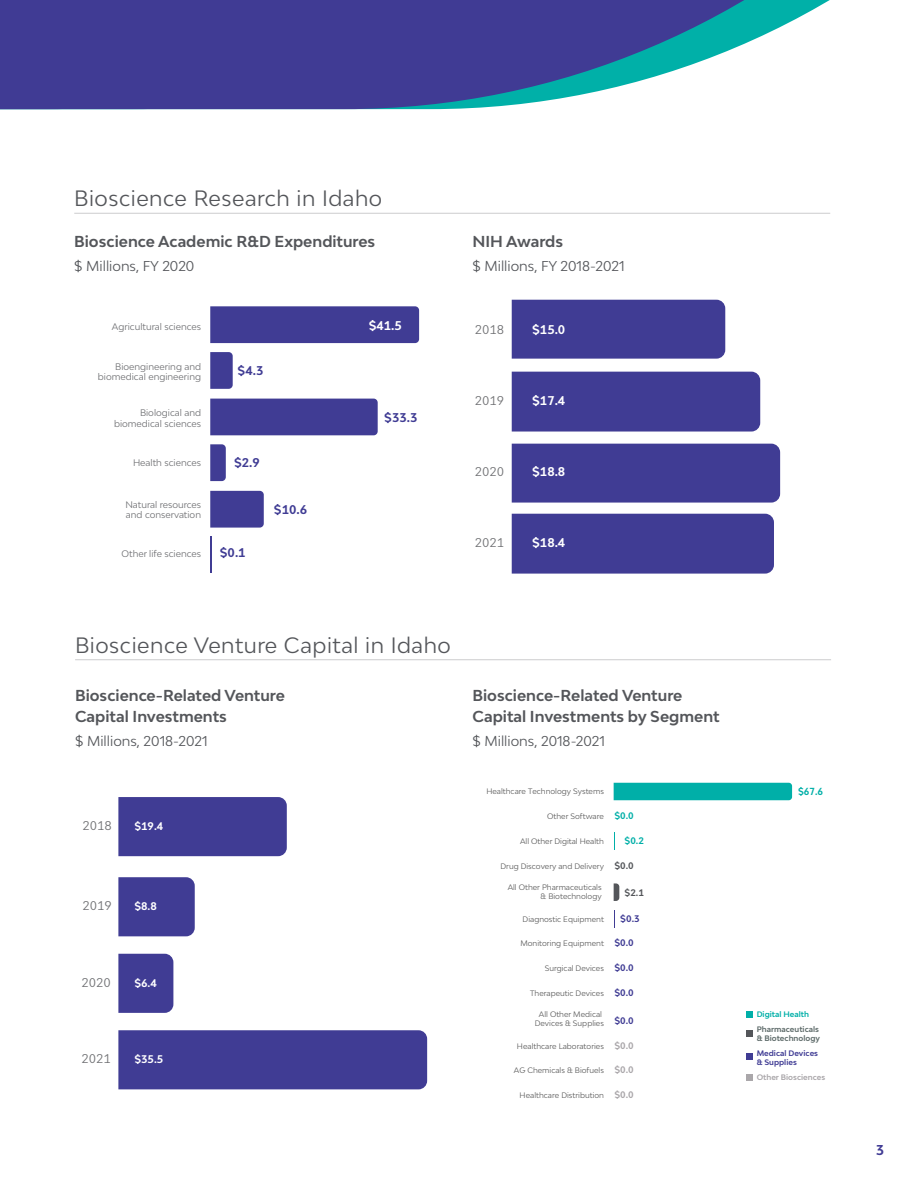
<style>
.page{position:relative;width:918px;height:1188px;background:#fff}
.page>*{position:absolute;margin:0;border:0;box-sizing:border-box;transform-origin:0 0}
.t1{font:21px "Bw Modelica";letter-spacing:.025em;color:#54565a}
.t2{font:700 15px/21px "Bw Modelica";color:#54565a}
.t3{font:13.5px "Bw Modelica";color:#54565a}
.t4{font:700 13.5px "Bw Modelica";color:#403b94}
.t5{font:12px "Bw Modelica";color:#6e6f72}
.t6{font:700 12px "Bw Modelica";color:#fff}
.t7{font:700 12px "Bw Modelica";color:#403c94}
.t8{font:700 10.5px "Bw Modelica";color:#fff}
.t9{font:700 9.6px "Bw Modelica";color:#00afa8;scale:.93 1}
.t10{font:9px/10.8px "Bw Modelica";color:#6e6f72;text-align:right}
.t11{font:700 9px "Bw Modelica";color:#403c94}
.t12{font:700 9px "Bw Modelica";color:#aaa7aa}
.t13{font:700 9px "Bw Modelica";color:#54565a}
.t14{font:700 9px "Bw Modelica";color:#00afa8}
.t15{font:7.5px/9px "Bw Modelica";color:#5a5a5a;text-align:center}
.t16{font:700 7.5px/9px "Bw Modelica";color:#5e6b6a}
.t17{font:700 7.5px/9px "Bw Modelica";color:#403c94}
.t18{font:700 7.5px "Bw Modelica";color:#aaa7aa}
.t19{font:700 7.5px "Bw Modelica";color:#00afa8}
.s1{font-weight:700;font-size:9px;color:#00afa8}
</style>
<div class="page">
<svg style="left:0;top:0;width:830px;height:109px;fill:#403b94"></svg>
<hr style="left:74px;top:213px;width:756px;height:1px;background:#ccccce">
<hr style="left:75px;top:659px;width:756px;height:1px;background:#ccccce">
<div style="left:118px;top:1030px;width:309px;height:59px;background:#403c94"></div>
<div style="left:118px;top:954px;width:55px;height:59px;background:#403c94"></div>
<div style="left:118px;top:877px;width:77px;height:59px;background:#403c94"></div>
<div style="left:118px;top:797px;width:169px;height:59px;background:#403c94"></div>
<svg style="left:614px;top:832px;width:1px;height:18px"></svg>
<svg style="left:614px;top:910px;width:1px;height:17px"></svg>
<div style="left:614px;top:783px;width:178px;height:17px;background:#00afa8"></div>
<svg style="left:614px;top:883px;width:5px;height:18px"></svg>
<div style="left:746px;top:1011px;width:7px;height:7px;background:#00afa8"></div>
<div style="left:746px;top:1030px;width:7px;height:7px;background:#54565a"></div>
<div style="left:746px;top:1053px;width:7px;height:7px;background:#403c94"></div>
<div style="left:746px;top:1074px;width:7px;height:7px;background:#aaa7aa"></div>
<svg style="left:512px;top:300px;width:268px;height:274px;fill:#403c94"></svg>
<div style="left:210px;top:306px;width:209px;height:37px;background:#403c94"></div>
<hr style="left:210px;top:537px;width:2px;height:36px;background:#403c94">
<div style="left:210px;top:491px;width:54px;height:37px;background:#403c94"></div>
<svg style="left:210px;top:444px;width:16px;height:37px"></svg>
<div style="left:210px;top:399px;width:168px;height:36px;background:#403c94"></div>
<svg style="left:210px;top:352px;width:23px;height:37px"></svg>
<h1 class="t1" style="left:74px;top:185px;width:310px">Bioscience Research in Idaho</h1>
<h2 class="t2" style="left:74px;top:231px;width:303px">Bioscience Academic R&amp;D Expenditures</h2>
<h3 class="t3" style="left:74px;top:258px;width:122px">$ Millions, FY 2020</h3>
<p class="t10" style="left:112px;top:321px;width:91px">Agricultural sciences</p>
<p class="t10" style="left:98px;top:361px;width:105px">Bioengineering and biomedical engineering</p>
<p class="t10" style="left:114px;top:407px;width:89px">Biological and biomedical sciences</p>
<p class="t10" style="left:133px;top:457px;width:70px">Health sciences</p>
<p class="t10" style="left:125px;top:499px;width:77px;text-align:left">Natural resources and conservation</p>
<p class="t10" style="left:122px;top:548px;width:81px">Other life sciences</p>
<h3 class="t7" style="left:238px;top:363px;width:27px">$4.3</h3>
<h3 class="t7" style="left:234px;top:454px;width:27px">$2.9</h3>
<h3 class="t7" style="left:220px;top:545px;width:27px">$0.1</h3>
<h3 class="t7" style="left:274px;top:502px;width:35px">$10.6</h3>
<h3 class="t6" style="left:369px;top:318px;width:35px">$41.5</h3>
<h3 class="t7" style="left:384px;top:410px;width:35px">$33.3</h3>
<h2 class="t2" style="left:472px;top:231px;width:92px">NIH Awards</h2>
<h3 class="t3" style="left:472px;top:258px;width:154px">$ Millions, FY 2018-2021</h3>
<h3 class="t5" style="left:475px;top:321px;width:31px">2018</h3>
<h3 class="t6" style="left:532px;top:321px;width:35px">$15.0</h3>
<h3 class="t5" style="left:475px;top:393px;width:31px">2019</h3>
<h3 class="t6" style="left:532px;top:393px;width:35px">$17.4</h3>
<h3 class="t5" style="left:475px;top:464px;width:31px">2020</h3>
<h3 class="t6" style="left:532px;top:464px;width:35px">$18.8</h3>
<h3 class="t5" style="left:475px;top:535px;width:31px">2021</h3>
<h3 class="t6" style="left:532px;top:535px;width:35px">$18.4</h3>
<h1 class="t1" style="left:75px;top:631px;width:377px">Bioscience Venture Capital in Idaho</h1>
<h2 class="t2" style="left:75px;top:685px;width:211px">Bioscience-Related Venture<br>Capital Investments</h2>
<h3 class="t3" style="left:75px;top:732px;width:134px">$ Millions, 2018-2021</h3>
<h3 class="t5" style="left:82px;top:818px;width:31px">2018</h3>
<h3 class="t8" style="left:134px;top:819px;width:31px">$19.4</h3>
<h3 class="t5" style="left:82px;top:898px;width:31px">2019</h3>
<h3 class="t8" style="left:134px;top:899px;width:24px">$8.8</h3>
<h3 class="t5" style="left:81px;top:974px;width:31px">2020</h3>
<h3 class="t8" style="left:134px;top:976px;width:24px">$6.4</h3>
<h3 class="t5" style="left:81px;top:1051px;width:31px">2021</h3>
<h3 class="t8" style="left:134px;top:1052px;width:31px">$35.5</h3>
<h2 class="t2" style="left:472px;top:685px;width:249px">Bioscience-Related Venture<br>Capital Investments by Segment</h2>
<h3 class="t3" style="left:472px;top:732px;width:134px">$ Millions, 2018-2021</h3>
<p class="t15" style="left:486px;top:787px;width:119px">Healthcare Technology Systems</p>
<p class="t15" style="left:547px;top:812px;width:88px">Other Software <span class="s1">$0.0</span></p>
<p class="t15" style="left:520px;top:836px;width:85px">All Other Digital Health</p>
<p class="t14" style="left:625px;top:835px;width:21px">$0.2</p>
<p class="t15" style="left:501px;top:861px;width:105px">Drug Discovery and Delivery</p>
<p class="t13" style="left:614px;top:860px;width:21px">$0.0</p>
<p class="t13" style="left:625px;top:886px;width:21px">$2.1</p>
<p class="t11" style="left:620px;top:912px;width:21px">$0.3</p>
<p class="t11" style="left:614px;top:937px;width:21px">$0.0</p>
<p class="t11" style="left:614px;top:962px;width:21px">$0.0</p>
<p class="t11" style="left:614px;top:987px;width:21px">$0.0</p>
<p class="t11" style="left:614px;top:1015px;width:21px">$0.0</p>
<p class="t12" style="left:614px;top:1039px;width:21px">$0.0</p>
<p class="t12" style="left:614px;top:1064px;width:21px">$0.0</p>
<p class="t12" style="left:614px;top:1089px;width:21px">$0.0</p>
<p class="t15" style="left:508px;top:882px;width:96px;text-align:right">All Other Pharmaceuticals &amp; Biotechnology</p>
<p class="t15" style="left:523px;top:914px;width:83px">Diagnostic Equipment</p>
<p class="t15" style="left:520px;top:939px;width:85px">Monitoring Equipment</p>
<p class="t15" style="left:545px;top:964px;width:61px">Surgical Devices</p>
<p class="t15" style="left:530px;top:988px;width:75px">Therapeutic Devices</p>
<p class="t15" style="left:535px;top:1009px;width:71px">All Other Medical<br>Devices &amp; Supplies</p>
<p class="t15" style="left:517px;top:1041px;width:89px">Healthcare Laboratories</p>
<p class="t15" style="left:514px;top:1066px;width:92px">AG Chemicals &amp; Biofuels</p>
<p class="t15" style="left:520px;top:1091px;width:86px">Healthcare Distribution</p>
<p class="t9" style="left:798px;top:785px;width:28px">$67.6</p>
<p class="t19" style="left:757px;top:1009px;width:54px">Digital Health</p>
<p class="t16" style="left:757px;top:1024px;width:65px">Pharmaceuticals &amp; Biotechnology</p>
<p class="t17" style="left:757px;top:1048px;width:63px">Medical Devices &amp; Supplies</p>
<p class="t18" style="left:757px;top:1072px;width:70px">Other Biosciences</p>
<h3 class="t4" style="left:876px;top:1141px;width:9px">3</h3>
</div>
